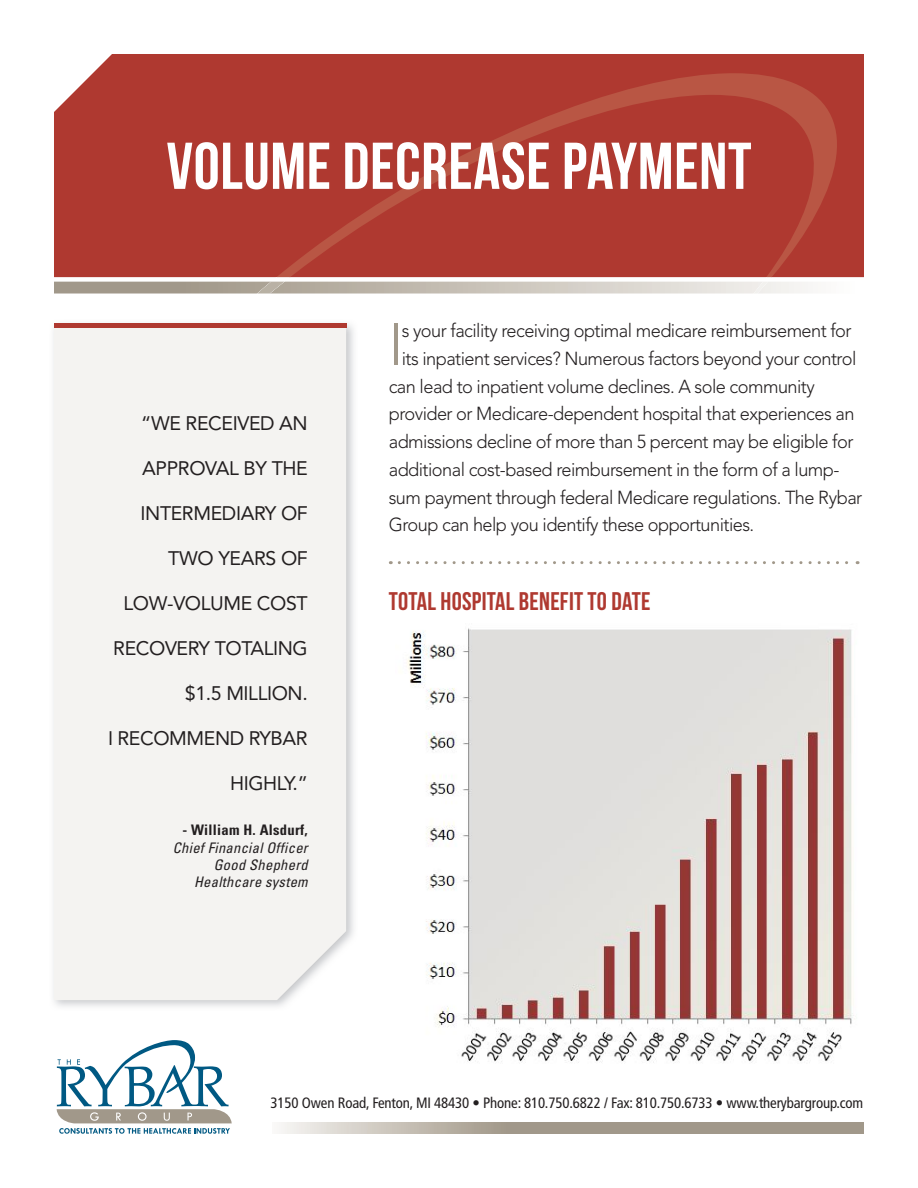
<style>
.page{position:relative;width:918px;height:1188px;background:#fff}
.page>*{position:absolute;margin:0;border:0;box-sizing:border-box;transform-origin:0 0}
.t1{font:66px "Bebas Neue";letter-spacing:.01em;color:#fff}
.t2{font:300 57.9px "Avenir";color:#a1988a}
.t3{font:25.5px "Bebas Neue";letter-spacing:.01em;color:#af3930}
.t4{font:19.5px "Avenir";letter-spacing:-.02em;color:#231f20}
.t5{font:300 18.75px "Avenir";letter-spacing:-.03em;color:#231f20}
.t6{font:condensed 15px "Frutiger";letter-spacing:-.01em;color:#231f20}
.t7{font:italic condensed 14.55px/17.4px "Univers";letter-spacing:.02em;color:#231f20;text-align:right}
.t8{font:700 condensed 14.55px "Univers";letter-spacing:.02em;color:#231f20}
</style>
<div class="page">
<svg style="left:281px;top:1122px;width:583px;height:12px"></svg>
<svg style="left:57px;top:1040px;width:175px;height:94px"></svg>
<div style="left:54px;top:54px;width:810px;height:223px;background:#af3930"></div>
<svg style="left:54px;top:277px;width:810px;height:17px"></svg>
<svg style="left:276px;top:73px;width:585px;height:204px;fill:#af3930"></svg>
<img style="left:53px;top:323px;width:301px;height:684px">
<div style="left:54px;top:327px;width:292px;height:673px;background:#f4f3f1"></div>
<svg style="left:399px;top:561px;width:459px;height:3px"></svg>
<hr style="left:54px;top:323px;width:292px;height:4px;background:#af3930">
<img style="left:407px;top:628px;width:447px;height:435px">
<h1 class="t1" style="left:166px;top:130px;width:587px">VOLUME DECREASE PAYMENT</h1>
<p class="t4" style="left:141px;top:411px;width:168px">“WE RECEIVED AN</p>
<p class="t4" style="left:142px;top:456px;width:167px">APPROVAL BY THE</p>
<p class="t4" style="left:141px;top:501px;width:169px">INTERMEDIARY OF</p>
<p class="t4" style="left:168px;top:546px;width:141px">TWO YEARS OF</p>
<p class="t4" style="left:124px;top:591px;width:186px">LOW-VOLUME COST</p>
<p class="t4" style="left:113px;top:636px;width:196px">RECOVERY TOTALING</p>
<p class="t4" style="left:185px;top:681px;width:124px">$1.5 MILLION.</p>
<p class="t4" style="left:108px;top:726px;width:201px">I RECOMMEND RYBAR</p>
<p class="t4" style="left:230px;top:771px;width:79px">HIGHLY.”</p>
<p class="t8" style="left:182px;top:821px;width:127px">- William H. Alsdurf,</p>
<p class="t7" style="left:173px;top:838px;width:136px">Chief Financial Officer<br>Good Shepherd<br>Healthcare system</p>
<h2 class="t2" style="left:389px;top:311px;width:16px">I</h2>
<p class="t5" style="left:402px;top:320px;width:451px">s your facility receiving optimal medicare reimbursement for</p>
<p class="t5" style="left:402px;top:347px;width:456px">its inpatient services? Numerous factors beyond your control</p>
<p class="t5" style="left:389px;top:375px;width:428px">can lead to inpatient volume declines. A sole community</p>
<p class="t5" style="left:389px;top:403px;width:467px">provider or Medicare-dependent hospital that experiences an</p>
<p class="t5" style="left:389px;top:431px;width:466px">admissions decline of more than 5 percent may be eligible for</p>
<p class="t5" style="left:389px;top:458px;width:452px">additional cost-based reimbursement in the form of a lump-</p>
<p class="t5" style="left:389px;top:486px;width:475px">sum payment through federal Medicare regulations. The Rybar</p>
<p class="t5" style="left:389px;top:514px;width:367px">Group can help you identify these opportunities.</p>
<h3 class="t3" style="left:389px;top:588px;width:263px">TOTAL HOSPITAL BENEFIT TO DATE</h3>
<p class="t6" style="left:271px;top:1094px;width:594px">3150 Owen Road, Fenton, MI 48430 • Phone: 810.750.6822 / Fax: 810.750.6733 • www.therybargroup.com</p>
</div>
